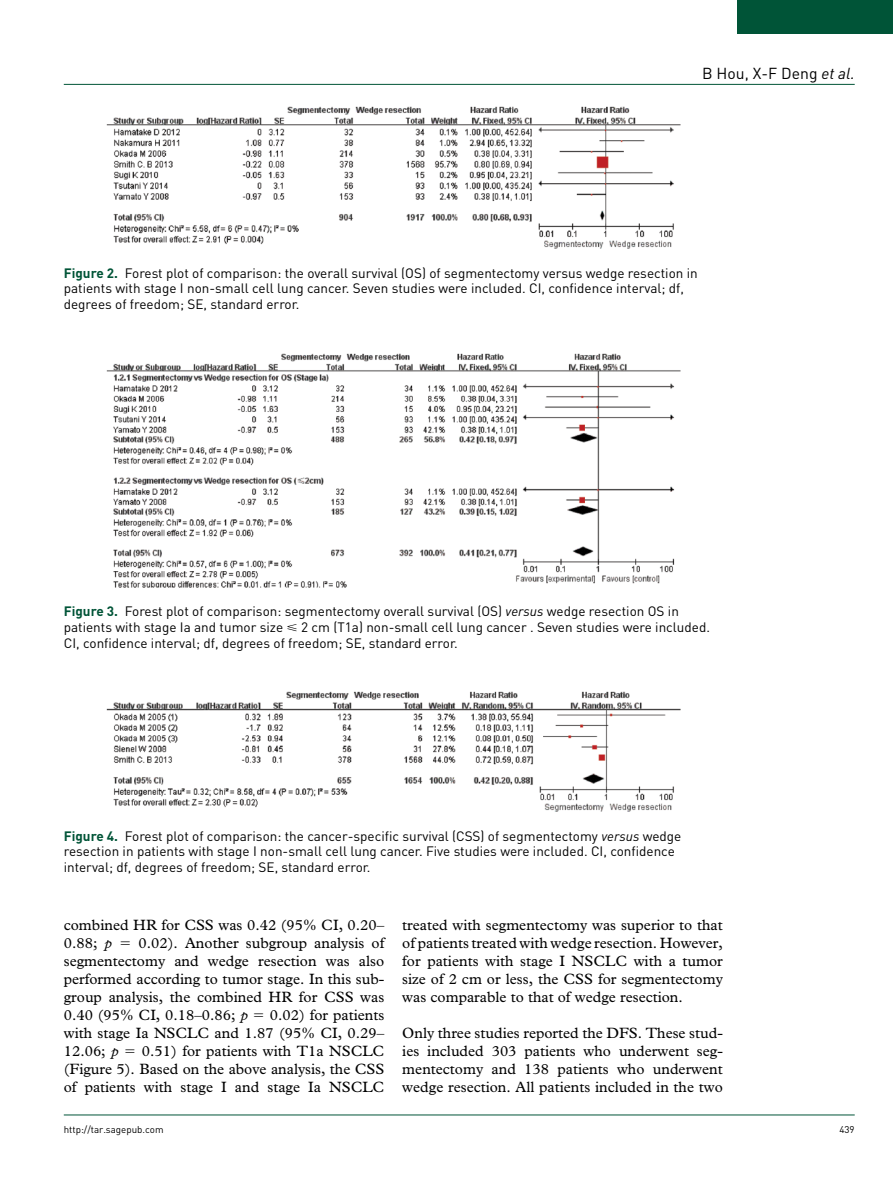
<style>
.page{position:relative;width:893px;height:1191px;background:#fff}
.page>*{position:absolute;margin:0;border:0;box-sizing:border-box;transform-origin:0 0}
.t1{font:15.75px "DIN";color:#000}
.t2{font:15px/18px "Plantin Std";color:#000;text-align:justify}
.t3{font:13.5px/15.8px "DIN";color:#000}
.t4{font:9.75px "DIN";color:#000}
.s1{font-style:italic}
.s2{font-weight:700;color:#005437}
</style>
<div class="page">
<hr style="left:64px;top:84px;width:791px;height:1px;background:#005437">
<hr style="left:64px;top:1114px;width:791px;height:1px;background:#005437">
<div style="left:738px;top:0;width:155px;height:34px;background:#005437"></div>
<img style="left:106px;top:106px;width:575px;height:143px">
<img style="left:106px;top:353px;width:575px;height:235px">
<img style="left:106px;top:691px;width:575px;height:121px">
<p class="t1" style="left:702px;top:63px;width:154px">B Hou, X-F Deng <span class="s1">et al.</span></p>
<p class="t3" style="left:64px;top:264px;width:635px"><span class="s2">Figure 2.</span> Forest plot of comparison: the overall survival (OS) of segmentectomy versus wedge resection in patients with stage I non-small cell lung cancer. Seven studies were included. CI, confidence interval; df, degrees of freedom; SE, standard error.</p>
<p class="t3" style="left:64px;top:603px;width:648px"><span class="s2">Figure 3.</span> Forest plot of comparison: segmentectomy overall survival (OS) <span class="s1">versus</span> wedge resection OS in patients with stage Ia and tumor size ⩽ 2 cm (T1a) non-small cell lung cancer . Seven studies were included.<br>CI, confidence interval; df, degrees of freedom; SE, standard error.</p>
<p class="t3" style="left:64px;top:827px;width:619px"><span class="s2">Figure 4.</span> Forest plot of comparison: the cancer-specific survival (CSS) of segmentectomy <span class="s1">versus</span> wedge resection in patients with stage I non-small cell lung cancer. Five studies were included. CI, confidence interval; df, degrees of freedom; SE, standard error.</p>
<p class="t2" style="left:64px;top:916px;width:322px">combined HR for CSS was 0.42 (95% CI, 0.20–<br>0.88; <span class="s1">p</span></p>
<p class="t2" style="left:64px;top:934px;width:322px;text-indent:75px">0.02). Another subgroup analysis of segmentectomy and wedge resection was also performed according to tumor stage. In this sub&shy;group analysis, the combined HR for CSS was 0.40 (95% CI, 0.18–0.86; <span class="s1">p</span></p>
<p class="t2" style="left:64px;top:1006px;width:322px;text-indent:206px">0.02) for patients with stage Ia NSCLC and 1.87 (95% CI, 0.29– 12.06; <span class="s1">p</span></p>
<p class="t2" style="left:64px;top:1042px;width:322px;text-indent:78px">0.51) for patients with T1a NSCLC (Figure 5). Based on the above analysis, the CSS of patients with stage I and stage Ia NSCLC</p>
<p class="t2" style="left:402px;top:916px;width:322px">treated with segmentectomy was superior to that of patients treated with wedge resection. However, for patients with stage I NSCLC with a tumor size of 2 cm or less, the CSS for segmentectomy was comparable to that of wedge resection.</p>
<p class="t2" style="left:402px;top:1024px;width:322px">Only three studies reported the DFS. These stud&shy;ies included 303 patients who underwent seg&shy;mentectomy and 138 patients who underwent wedge resection. All patients included in the two</p>
<p class="t4" style="left:64px;top:1123px;width:101px">http://tar.sagepub.com</p>
<p class="t4" style="left:839px;top:1123px;width:17px">439</p>
</div>
